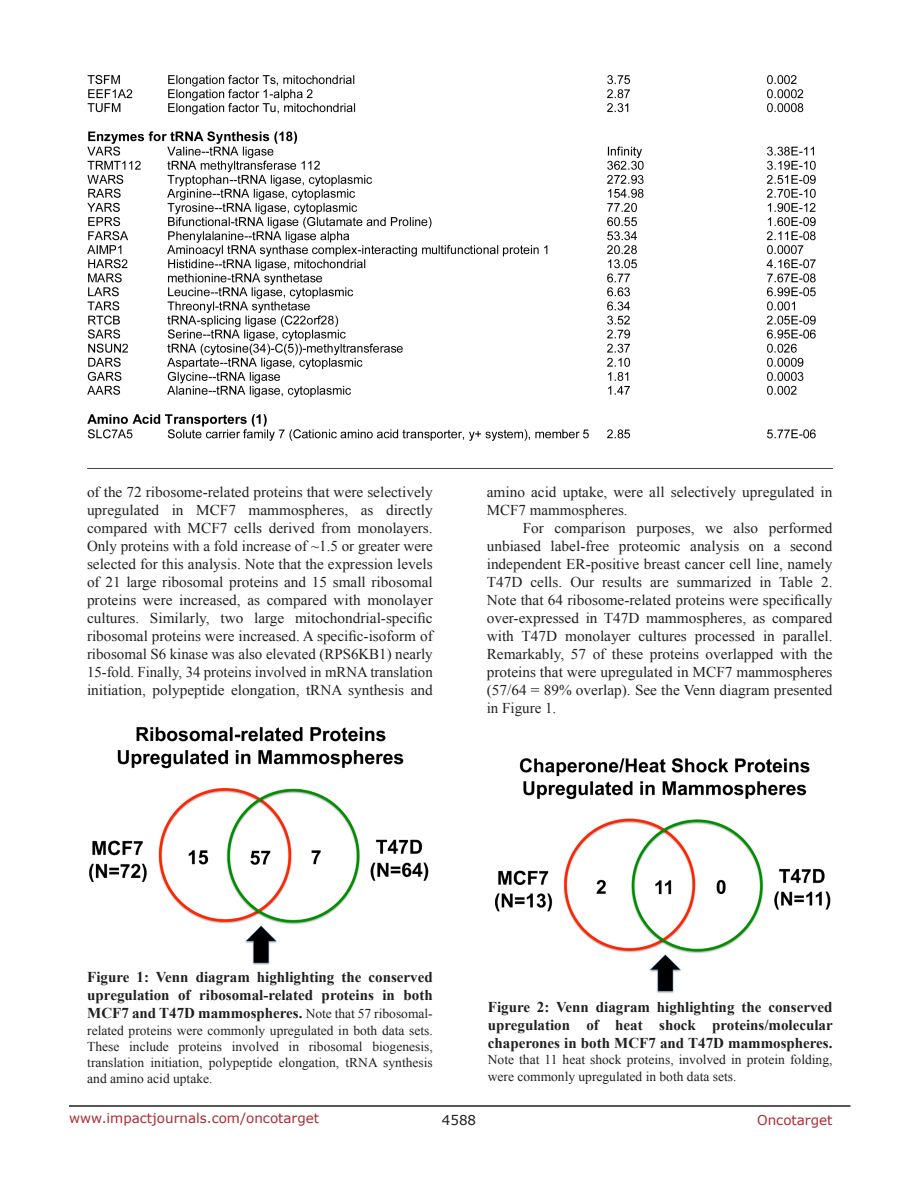
<style>
.page{position:relative;width:918px;height:1188px;background:#fff}
.page>*{position:absolute;margin:0;border:0;box-sizing:border-box;transform-origin:0 0}
.BodyText{font:15px/18px "Times New Roman";color:#221f22;text-align:justify}
.FigureText{font:700 15px/18px "Times New Roman";color:#221f22;text-align:justify}
.FigureText-2{font:13.5px/16.2px "Times New Roman";color:#221f22;text-align:justify}
.t1{font:13.5px "Verdana";color:#ac2b31}
.t2{font:13.5px "Verdana";color:#221f22}
.s1{font-weight:400;font-size:13.5px}
</style>
<div class="page">
<hr style="left:69px;top:1105px;width:781px;height:2px;background:#231f20">
<img style="left:87px;top:76px;width:729px;height:365px">
<img style="left:89px;top:727px;width:340px;height:238px">
<img style="left:495px;top:758px;width:336px;height:235px">
<p class="BodyText" style="left:87px;top:483px;width:347px">of the 72 ribosome-related proteins that were selectively upregulated in MCF7 mammospheres, as directly compared with MCF7 cells derived from monolayers.<br>Only proteins with a fold increase of ~1.5 or greater were selected for this analysis. Note that the expression levels of 21 large ribosomal proteins and 15 small ribosomal proteins were increased, as compared with monolayer cultures. Similarly, two large mitochondrial-specific ribosomal proteins were increased. A specific-isoform of ribosomal S6 kinase was also elevated (RPS6KB1) nearly 15-fold. Finally, 34 proteins involved in mRNA translation initiation, polypeptide elongation, tRNA synthesis and</p>
<p class="BodyText" style="left:487px;top:483px;width:347px">amino acid uptake, were all selectively upregulated in<br>MCF7 mammospheres.</p>
<p class="BodyText" style="left:487px;top:519px;width:347px;text-indent:36px">For comparison purposes, we also performed unbiased label-free proteomic analysis on a second independent ER-positive breast cancer cell line, namely T47D cells. Our results are summarized in Table 2.<br>Note that 64 ribosome-related proteins were specifically over-expressed in T47D mammospheres, as compared with T47D monolayer cultures processed in parallel.<br>Remarkably, 57 of these proteins overlapped with the proteins that were upregulated in MCF7 mammospheres (57/64 = 89% overlap). See the Venn diagram presented in Figure 1.</p>
<p class="FigureText" style="left:87px;top:968px;width:347px">Figure 1: Venn diagram highlighting the conserved upregulation of ribosomal-related proteins in both MCF7 and T47D mammospheres. <span class="s1">Note that 57 ribosomal-</span></p>
<p class="FigureText-2" style="left:87px;top:1022px;width:347px">related proteins were commonly upregulated in both data sets.<br>These include proteins involved in ribosomal biogenesis, translation initiation, polypeptide elongation, tRNA synthesis and amino acid uptake.</p>
<p class="FigureText" style="left:488px;top:998px;width:346px">Figure 2: Venn diagram highlighting the conserved upregulation of heat shock proteins/molecular chaperones in both MCF7 and T47D mammospheres.</p>
<p class="FigureText-2" style="left:488px;top:1052px;width:346px">Note that 11 heat shock proteins, involved in protein folding, were commonly upregulated in both data sets.</p>
<p class="t1" style="left:69px;top:1109px;width:252px">www.impactjournals.com/oncotarget</p>
<p class="t2" style="left:442px;top:1111px;width:36px">4588</p>
<p class="t1" style="left:757px;top:1111px;width:77px">Oncotarget</p>
</div>
